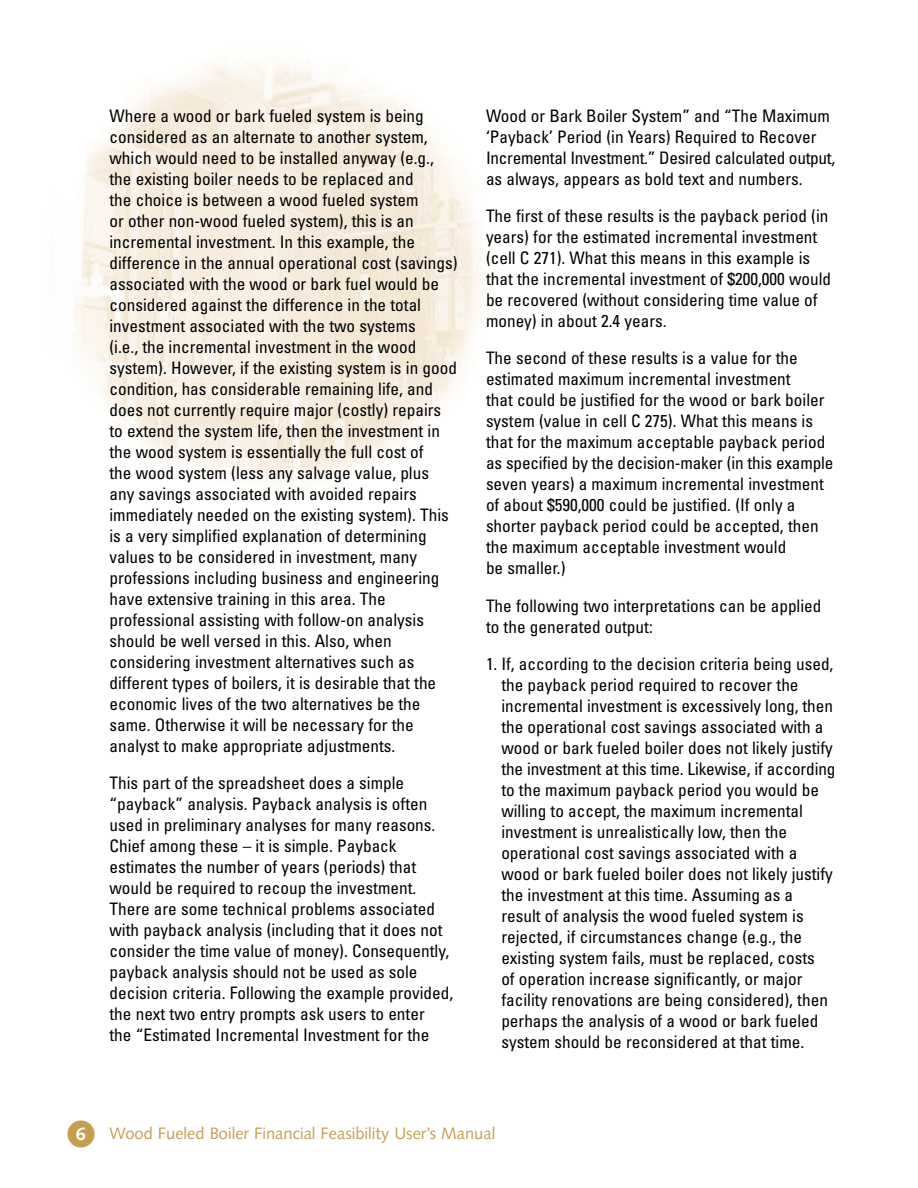
<style>
.page{position:relative;width:918px;height:1188px;background:#fff}
.page>*{position:absolute;margin:0;border:0;box-sizing:border-box;transform-origin:0 0}
.t1{font:700 18px "Syntax";color:#fff}
.t2{font:condensed 17.25px/21px "Univers";color:#000}
.t3{font:16.5px "Syntax";color:#c69e4d}
</style>
<div class="page">
<img style="left:74px;top:61px;width:407px;height:424px">
<div style="left:68px;top:1120px;width:26px;height:28px;background:#c69e4d;border-radius:50%"></div>
<p class="t2" style="left:110px;top:107px;width:350px">Where a wood or bark fueled system is being considered as an alternate to another system, which would need to be installed anyway (e.g., the existing boiler needs to be replaced and<br>the choice is between a wood fueled system<br>or other non-wood fueled system), this is an incremental investment. In this example, the difference in the annual operational cost (savings) associated with the wood or bark fuel would be considered against the difference in the total investment associated with the two systems<br>(i.e., the incremental investment in the wood system). However, if the existing system is in good condition, has considerable remaining life, and does not currently require major (costly) repairs to extend the system life, then the investment in the wood system is essentially the full cost of<br>the wood system (less any salvage value, plus any savings associated with avoided repairs immediately needed on the existing system). This is a very simplified explanation of determining values to be considered in investment, many professions including business and engineering have extensive training in this area. The professional assisting with follow-on analysis should be well versed in this. Also, when considering investment alternatives such as different types of boilers, it is desirable that the economic lives of the two alternatives be the same. Otherwise it will be necessary for the analyst to make appropriate adjustments.</p>
<p class="t2" style="left:110px;top:774px;width:345px">This part of the spreadsheet does a simple “payback” analysis. Payback analysis is often used in preliminary analyses for many reasons.<br>Chief among these – it is simple. Payback estimates the number of years (periods) that would be required to recoup the investment.<br>There are some technical problems associated with payback analysis (including that it does not consider the time value of money). Consequently, payback analysis should not be used as sole decision criteria. Following the example provided, the next two entry prompts ask users to enter<br>the “Estimated Incremental Investment for the</p>
<p class="t2" style="left:486px;top:107px;width:351px">Wood or Bark Boiler System” and “The Maximum ‘Payback’ Period (in Years) Required to Recover Incremental Investment.” Desired calculated output, as always, appears as bold text and numbers.</p>
<p class="t2" style="left:486px;top:207px;width:347px">The first of these results is the payback period (in years) for the estimated incremental investment (cell C 271). What this means in this example is that the incremental investment of $200,000 would be recovered (without considering time value of money) in about 2.4 years.</p>
<p class="t2" style="left:486px;top:349px;width:349px">The second of these results is a value for the estimated maximum incremental investment<br>that could be justified for the wood or bark boiler system (value in cell C 275). What this means is that for the maximum acceptable payback period as specified by the decision-maker (in this example seven years) a maximum incremental investment of about $590,000 could be justified. (If only a shorter payback period could be accepted, then the maximum acceptable investment would<br>be smaller.)</p>
<p class="t2" style="left:486px;top:596px;width:337px">The following two interpretations can be applied to the generated output:</p>
<p class="t2" style="left:501px;top:655px;width:336px;text-indent:-15px">1. If, according to the decision criteria being used, the payback period required to recover the incremental investment is excessively long, then the operational cost savings associated with a wood or bark fueled boiler does not likely justify the investment at this time. Likewise, if according to the maximum payback period you would be willing to accept, the maximum incremental investment is unrealistically low, then the operational cost savings associated with a wood or bark fueled boiler does not likely justify the investment at this time. Assuming as a result of analysis the wood fueled system is rejected, if circumstances change (e.g., the existing system fails, must be replaced, costs<br>of operation increase significantly, or major facility renovations are being considered), then perhaps the analysis of a wood or bark fueled system should be reconsidered at that time.</p>
<p class="t1" style="left:76px;top:1127px;width:12px">6</p>
<p class="t3" style="left:110px;top:1127px;width:387px">Wood Fueled Boiler Financial Feasibility User’s Manual</p>
</div>
